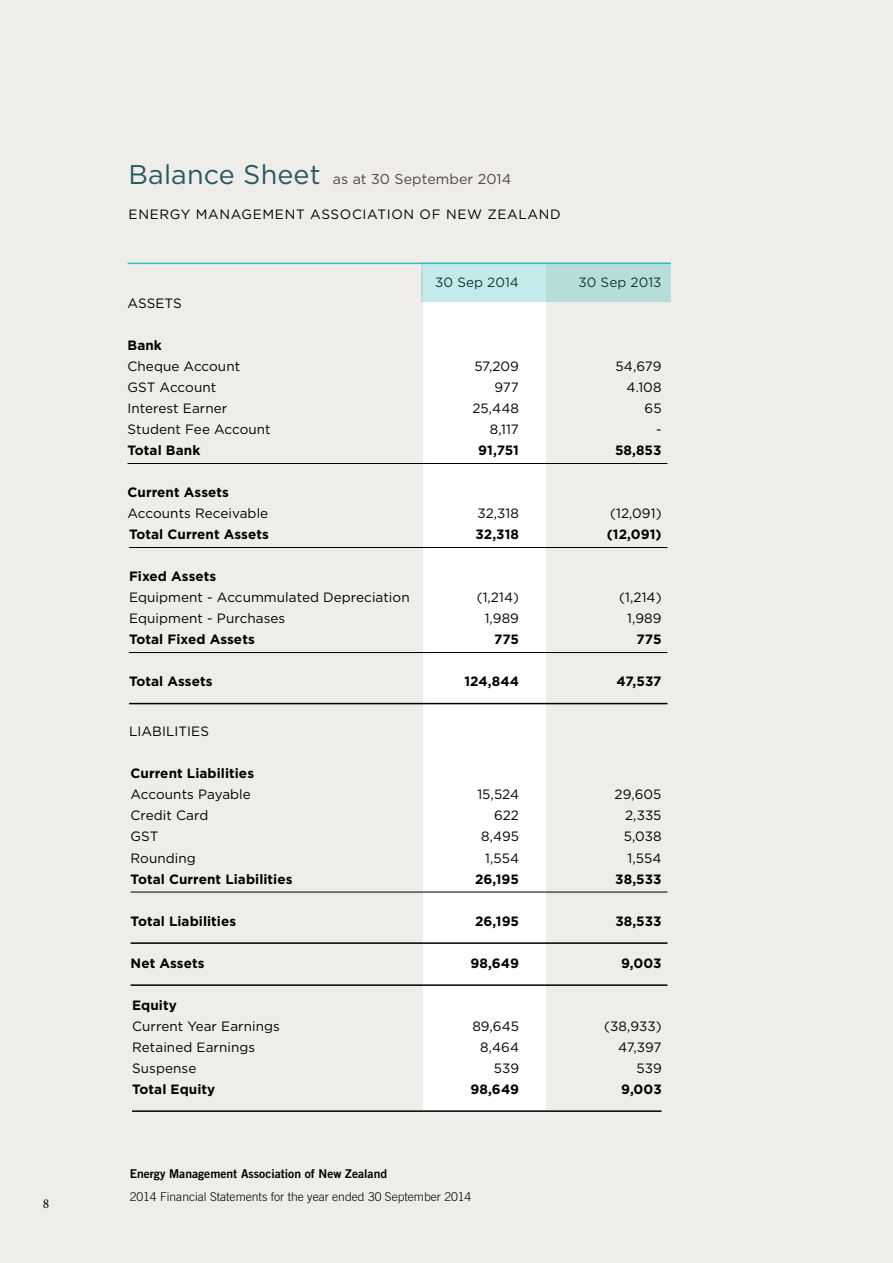
<style>
.page{position:relative;width:893px;height:1263px;background:#efedea}
.page>*{position:absolute;margin:0;border:0;box-sizing:border-box;transform-origin:0 0}
.t1{font:14.25px "Gotham";letter-spacing:.005em;color:#52483d}
.t2{font:13.5px "Gotham";letter-spacing:.005em;color:#000}
.t3{font:700 13.5px "Gotham";letter-spacing:.005em;color:#000}
.t4{font:13.5px "Gotham";letter-spacing:.05em;color:#000}
.t5{font:13.5px "Minion Pro";color:#000}
.t6{font:300 12.15px "Trade Gothic";color:#000}
.t7{font:12.15px "Trade Gothic Bold Two";color:#000}
.s1{font-size:27px;color:#245a62}
</style>
<div class="page">
<div style="left:423px;top:264px;width:123px;height:846px;background:#fff"></div>
<hr style="left:128px;top:463px;width:539px;height:1px;background:#000">
<hr style="left:129px;top:547px;width:538px;height:1px;background:#000">
<hr style="left:129px;top:652px;width:538px;height:1px;background:#000">
<hr style="left:129px;top:703px;width:538px;height:1px;background:#000">
<hr style="left:131px;top:892px;width:536px;height:1px;background:#000">
<hr style="left:131px;top:942px;width:536px;height:2px;background:#000">
<hr style="left:131px;top:984px;width:536px;height:2px;background:#000">
<hr style="left:132px;top:1110px;width:529px;height:2px;background:#000">
<hr style="left:128px;top:263px;width:543px;height:1px;background:#37bebc">
<div style="left:421px;top:263px;width:250px;height:39px;background:linear-gradient(to right,#c6eeef,#b5dbd8)"></div>
<p class="t5" style="left:43px;top:1194px;width:8px">8</p>
<p class="t1" style="left:129px;top:171px;width:384px"><span class="s1">Balance Sheet</span> as at 30 September 2014</p>
<p class="t4" style="left:129px;top:207px;width:434px">ENERGY MANAGEMENT ASSOCIATION OF NEW ZEALAND</p>
<p class="t2" style="left:435px;top:275px;width:85px">30 Sep 2014</p>
<p class="t2" style="left:578px;top:275px;width:85px">30 Sep 2013</p>
<p class="t2" style="left:128px;top:296px;width:56px">ASSETS</p>
<p class="t3" style="left:128px;top:337px;width:36px">Bank</p>
<p class="t2" style="left:128px;top:359px;width:114px">Cheque Account</p>
<p class="t2" style="left:474px;top:359px;width:46px">57,209</p>
<p class="t2" style="left:616px;top:359px;width:47px">54,679</p>
<p class="t2" style="left:128px;top:380px;width:90px">GST Account</p>
<p class="t2" style="left:494px;top:380px;width:26px">977</p>
<p class="t2" style="left:627px;top:380px;width:36px">4.108</p>
<p class="t2" style="left:128px;top:401px;width:101px">Interest Earner</p>
<p class="t2" style="left:472px;top:401px;width:48px">25,448</p>
<p class="t2" style="left:645px;top:401px;width:19px">65</p>
<p class="t2" style="left:128px;top:422px;width:145px">Student Fee Account</p>
<p class="t2" style="left:490px;top:422px;width:31px">8,117</p>
<p class="t2" style="left:656px;top:422px;width:7px">-</p>
<p class="t3" style="left:128px;top:442px;width:74px">Total Bank</p>
<p class="t3" style="left:478px;top:442px;width:42px">91,751</p>
<p class="t3" style="left:615px;top:442px;width:48px">58,853</p>
<p class="t3" style="left:128px;top:484px;width:103px">Current Assets</p>
<p class="t2" style="left:128px;top:506px;width:142px">Accounts Receivable</p>
<p class="t2" style="left:477px;top:506px;width:43px">32,318</p>
<p class="t2" style="left:610px;top:506px;width:53px">(12,091)</p>
<p class="t3" style="left:129px;top:526px;width:141px">Total Current Assets</p>
<p class="t3" style="left:475px;top:526px;width:45px">32,318</p>
<p class="t3" style="left:607px;top:526px;width:56px">(12,091)</p>
<p class="t3" style="left:129px;top:568px;width:89px">Fixed Assets</p>
<p class="t2" style="left:129px;top:590px;width:282px">Equipment - Accummulated Depreciation</p>
<p class="t2" style="left:477px;top:590px;width:44px">(1,214)</p>
<p class="t2" style="left:619px;top:590px;width:44px">(1,214)</p>
<p class="t2" style="left:129px;top:611px;width:158px">Equipment - Purchases</p>
<p class="t2" style="left:485px;top:611px;width:36px">1,989</p>
<p class="t2" style="left:627px;top:611px;width:36px">1,989</p>
<p class="t3" style="left:129px;top:631px;width:127px">Total Fixed Assets</p>
<p class="t3" style="left:494px;top:631px;width:27px">775</p>
<p class="t3" style="left:636px;top:631px;width:27px">775</p>
<p class="t3" style="left:129px;top:673px;width:85px">Total Assets</p>
<p class="t3" style="left:464px;top:673px;width:56px">124,844</p>
<p class="t3" style="left:617px;top:673px;width:47px">47,537</p>
<p class="t2" style="left:129px;top:724px;width:81px">LIABILITIES</p>
<p class="t3" style="left:131px;top:766px;width:125px">Current Liabilities</p>
<p class="t2" style="left:131px;top:787px;width:122px">Accounts Payable</p>
<p class="t2" style="left:477px;top:787px;width:43px">15,524</p>
<p class="t2" style="left:615px;top:787px;width:48px">29,605</p>
<p class="t2" style="left:131px;top:808px;width:79px">Credit Card</p>
<p class="t2" style="left:494px;top:808px;width:27px">622</p>
<p class="t2" style="left:625px;top:808px;width:38px">2,335</p>
<p class="t2" style="left:131px;top:829px;width:29px">GST</p>
<p class="t2" style="left:481px;top:829px;width:39px">8,495</p>
<p class="t2" style="left:624px;top:829px;width:39px">5,038</p>
<p class="t2" style="left:131px;top:850px;width:67px">Rounding</p>
<p class="t2" style="left:485px;top:850px;width:35px">1,554</p>
<p class="t2" style="left:628px;top:850px;width:35px">1,554</p>
<p class="t3" style="left:131px;top:871px;width:163px">Total Current Liabilities</p>
<p class="t3" style="left:475px;top:871px;width:45px">26,195</p>
<p class="t3" style="left:615px;top:871px;width:48px">38,533</p>
<p class="t3" style="left:131px;top:913px;width:107px">Total Liabilities</p>
<p class="t3" style="left:475px;top:913px;width:45px">26,195</p>
<p class="t3" style="left:615px;top:913px;width:48px">38,533</p>
<p class="t3" style="left:131px;top:955px;width:75px">Net Assets</p>
<p class="t3" style="left:470px;top:955px;width:50px">98,649</p>
<p class="t3" style="left:621px;top:955px;width:42px">9,003</p>
<p class="t3" style="left:132px;top:997px;width:46px">Equity</p>
<p class="t2" style="left:132px;top:1018px;width:149px">Current Year Earnings</p>
<p class="t2" style="left:472px;top:1018px;width:48px">89,645</p>
<p class="t2" style="left:604px;top:1018px;width:59px">(38,933)</p>
<p class="t2" style="left:132px;top:1039px;width:125px">Retained Earnings</p>
<p class="t2" style="left:480px;top:1039px;width:40px">8,464</p>
<p class="t2" style="left:618px;top:1039px;width:45px">47,397</p>
<p class="t2" style="left:132px;top:1060px;width:66px">Suspense</p>
<p class="t2" style="left:494px;top:1060px;width:27px">539</p>
<p class="t2" style="left:636px;top:1060px;width:27px">539</p>
<p class="t3" style="left:132px;top:1081px;width:85px">Total Equity</p>
<p class="t3" style="left:470px;top:1081px;width:50px">98,649</p>
<p class="t3" style="left:621px;top:1081px;width:42px">9,003</p>
<p class="t7" style="left:130px;top:1166px;width:259px">Energy Management Association of New Zealand</p>
<p class="t6" style="left:130px;top:1189px;width:343px">2014 Financial Statements for the year ended 30 September 2014</p>
</div>
